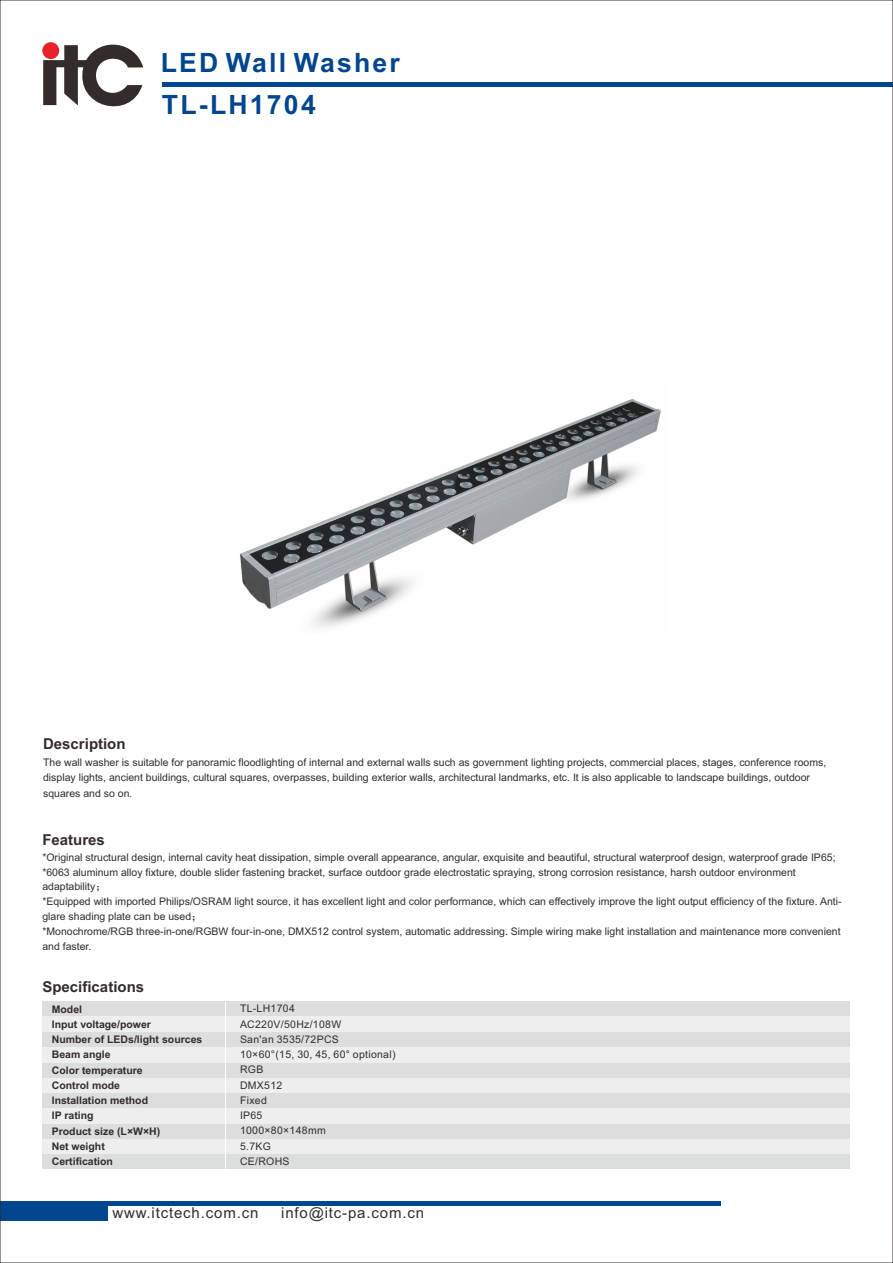
<style>
.page{position:relative;width:893px;height:1263px;background:#fff}
.page>*{position:absolute;margin:0;border:0;box-sizing:border-box;transform-origin:0 0}
.t1{font:700 26.55px "Arial";letter-spacing:.085em;color:#00468e}
.t2{font:15px "Arial";letter-spacing:.055em;color:#332c2b}
.t3{font:700 15px "Arial";color:#332c2b}
.t4{font:10.5px/14.9px "Arial";color:#332c2b}
.t5{font:700 10.5px/15.3px "Arial";color:#332c2b}
.t6{font:10.5px/15.3px "Arial";letter-spacing:.03em;color:#332c2b}
.s1{font-family:"Sim Hei"}
</style>
<div class="page">
<hr style="left:0;top:1202px;width:720px;height:4px;background:#00468e">
<div style="left:0;top:1202px;width:108px;height:18px;background:#00468e"></div>
<hr style="left:163px;top:82px;width:730px;height:4px;background:#00468e">
<div style="left:42px;top:1001px;width:808px;height:153px;background:#eeeeef"></div>
<svg style="left:43px;top:42px;width:100px;height:65px"></svg>
<div style="left:42px;top:1154px;width:808px;height:15px;background:#dcdddd"></div>
<div style="left:42px;top:1001px;width:808px;height:15px;background:#dcdddd"></div>
<div style="left:42px;top:1032px;width:808px;height:15px;background:#dcdddd"></div>
<div style="left:42px;top:1063px;width:808px;height:15px;background:#dcdddd"></div>
<div style="left:42px;top:1093px;width:808px;height:15px;background:#dcdddd"></div>
<div style="left:42px;top:1124px;width:808px;height:15px;background:#dcdddd"></div>
<hr style="left:225px;top:1001px;width:1px;height:168px;background:#fefefe">
<img style="left:240px;top:398px;width:421px;height:230px">
<h1 class="t1" style="left:161px;top:52px;width:241px">LED Wall Washer</h1>
<h1 class="t1" style="left:162px;top:95px;width:155px">TL-LH1704</h1>
<h2 class="t3" style="left:43px;top:738px;width:84px">Description</h2>
<p class="t4" style="left:43px;top:755px;width:785px;line-height:15.5px">The wall washer is suitable for panoramic floodlighting of internal and external walls such as government lighting projects, commercial places, stages, conference rooms, display lights, ancient buildings, cultural squares, overpasses, building exterior walls, architectural landmarks, etc. It is also applicable to landscape buildings, outdoor squares and so on.</p>
<h2 class="t3" style="left:42px;top:834px;width:64px">Features</h2>
<p class="t4" style="left:42px;top:851px;width:801px">* Original structural design, internal cavity heat dissipation, simple overall appearance, angular, exquisite and beautiful, structural waterproof design, waterproof grade IP65; * 6063 aluminum alloy fixture, double slider fastening bracket, surface outdoor grade electrostatic spraying, strong corrosion resistance, harsh outdoor environment adaptability<span class="s1">；<br></span>* Equipped with imported Philips/OSRAM light source, it has excellent light and color performance, which can effectively improve the light output efficiency of the fixture. Anti&shy;glare shading plate can be used<span class="s1">；<br></span>* Monochrome/RGB three-in-one/RGBW four-in-one, DMX512 control system, automatic addressing. Simple wiring make light installation and maintenance more convenient and faster.</p>
<h2 class="t3" style="left:42px;top:981px;width:103px">Specifications</h2>
<p class="t5" style="left:52px;top:1002px;width:152px">Model<br>Input voltage/power<br>Number of LEDs/light sources<br>Beam angle<br>Color temperature<br>Control mode<br>Installation method<br>IP rating<br>Product size (L×W×H)<br>Net weight<br>Certification</p>
<p class="t6" style="left:240px;top:1002px;width:157px">TL-LH1704<br>AC220V/50Hz/108W<br>San'an 3535/72PCS<br>10×60°(15, 30, 45, 60° optional)<br>RGB<br>DMX512<br>Fixed<br>IP65<br>1000×80×148mm<br>5.7KG<br>CE/ROHS</p>
<h2 class="t2" style="left:112px;top:1207px;width:147px">www.itctech.com.cn</h2>
<h2 class="t2" style="left:281px;top:1207px;width:144px">info@itc-pa.com.cn</h2>
</div>
